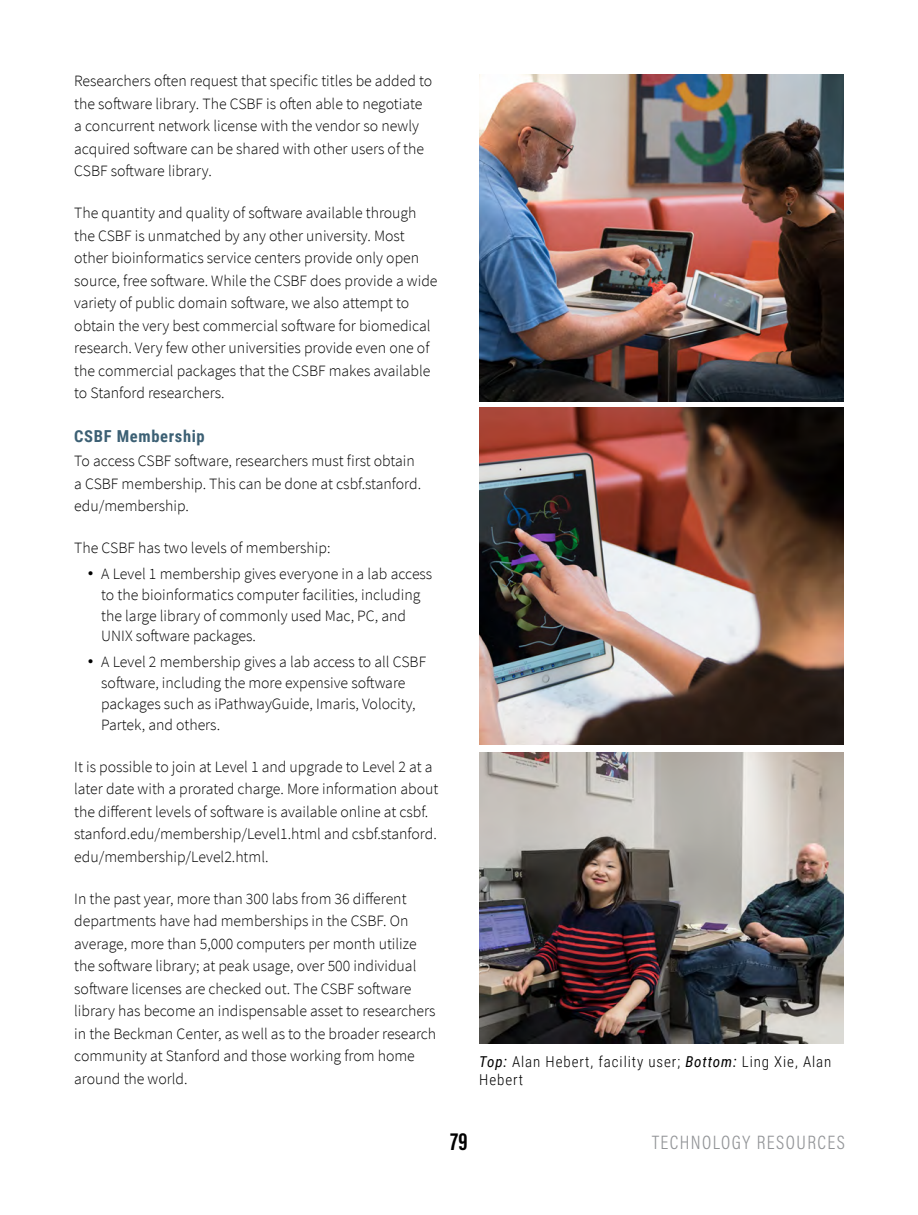
<style>
.page{position:relative;width:918px;height:1215px;background:#fff}
.page>*{position:absolute;margin:0;border:0;box-sizing:border-box;transform-origin:0 0}
.t1{font:25.5px "Acumin Variable Concept";color:#000}
.t2{font:19.5px "Acumin Variable Concept";letter-spacing:.07em;color:#939598}
.t3{font:700 16.5px "Roboto Condensed";letter-spacing:.04em;color:#3c6074}
.t4{font:300 15.75px/22.5px "Source Sans Pro";color:#000}
.t5{font:300 15px/18px "Roboto Condensed";letter-spacing:.06em;color:#000}
.s1{font-family:"Arial";font-weight:400;font-size:16.05px}
.s2{font-weight:400;font-style:italic}
</style>
<div class="page">
<img style="left:479px;top:75px;width:364px;height:326px">
<img style="left:479px;top:408px;width:364px;height:336px">
<img style="left:479px;top:752px;width:364px;height:292px">
<p class="t4" style="left:74px;top:70px;width:360px">Researchers often request that specific titles be added to the software library. The CSBF is often able to negotiate a concurrent network license with the vendor so newly acquired software can be shared with other users of the CSBF software library.</p>
<p class="t4" style="left:74px;top:202px;width:365px">The quantity and quality of software available through the CSBF is unmatched by any other university. Most other bioinformatics service centers provide only open source, free software. While the CSBF does provide a wide variety of public domain software, we also attempt to obtain the very best commercial software for biomedical research. Very few other universities provide even one of the commercial packages that the CSBF makes available to Stanford researchers.</p>
<p class="t3" style="left:74px;top:424px;width:132px">CSBF Membership</p>
<p class="t4" style="left:74px;top:450px;width:348px">To access CSBF software, researchers must first obtain a CSBF membership. This can be done at csbf.stanford. edu/membership.</p>
<p class="t4" style="left:74px;top:537px;width:258px">The CSBF has two levels of membership:</p>
<p class="t4" style="left:101px;top:563px;width:333px;line-height:21px;text-indent:-13px"><span class="s1">•</span> A Level 1 membership gives everyone in a lab access to the bioinformatics computer facilities, including the large library of commonly used Mac, PC, and UNIX software packages.</p>
<p class="t4" style="left:101px;top:651px;width:326px;line-height:21px;text-indent:-13px"><span class="s1">•</span> A Level 2 membership gives a lab access to all CSBF software, including the more expensive software packages such as iPathwayGuide, Imaris, Volocity, Partek, and others.</p>
<p class="t4" style="left:74px;top:755px;width:366px">It is possible to join at Level 1 and upgrade to Level 2 at a later date with a prorated charge. More information about the different levels of software is available online at csbf. stanford.edu/membership/Level1.html and csbf.stanford. edu/membership/Level2.html.</p>
<p class="t4" style="left:74px;top:887px;width:364px">In the past year, more than 300 labs from 36 different departments have had memberships in the CSBF. On average, more than 5,000 computers per month utilize the software library; at peak usage, over 500 individual software licenses are checked out. The CSBF software library has become an indispensable asset to researchers in the Beckman Center, as well as to the broader research community at Stanford and those working from home around the world.</p>
<p class="t5" style="left:479px;top:1052px;width:354px"><span class="s2">Top:</span> Alan Hebert, facility user; <span class="s2">Bottom:</span> Ling Xie, Alan<br>Hebert</p>
<h1 class="t1" style="left:450px;top:1124px;width:19px">79</h1>
<p class="t2" style="left:652px;top:1129px;width:12px">TECH</p>
<p class="t2" style="left:691px;top:1129px;width:106px">NOLOGY RESOURCE</p>
<p class="t2" style="left:837px;top:1129px;width:10px">S</p>
</div>
